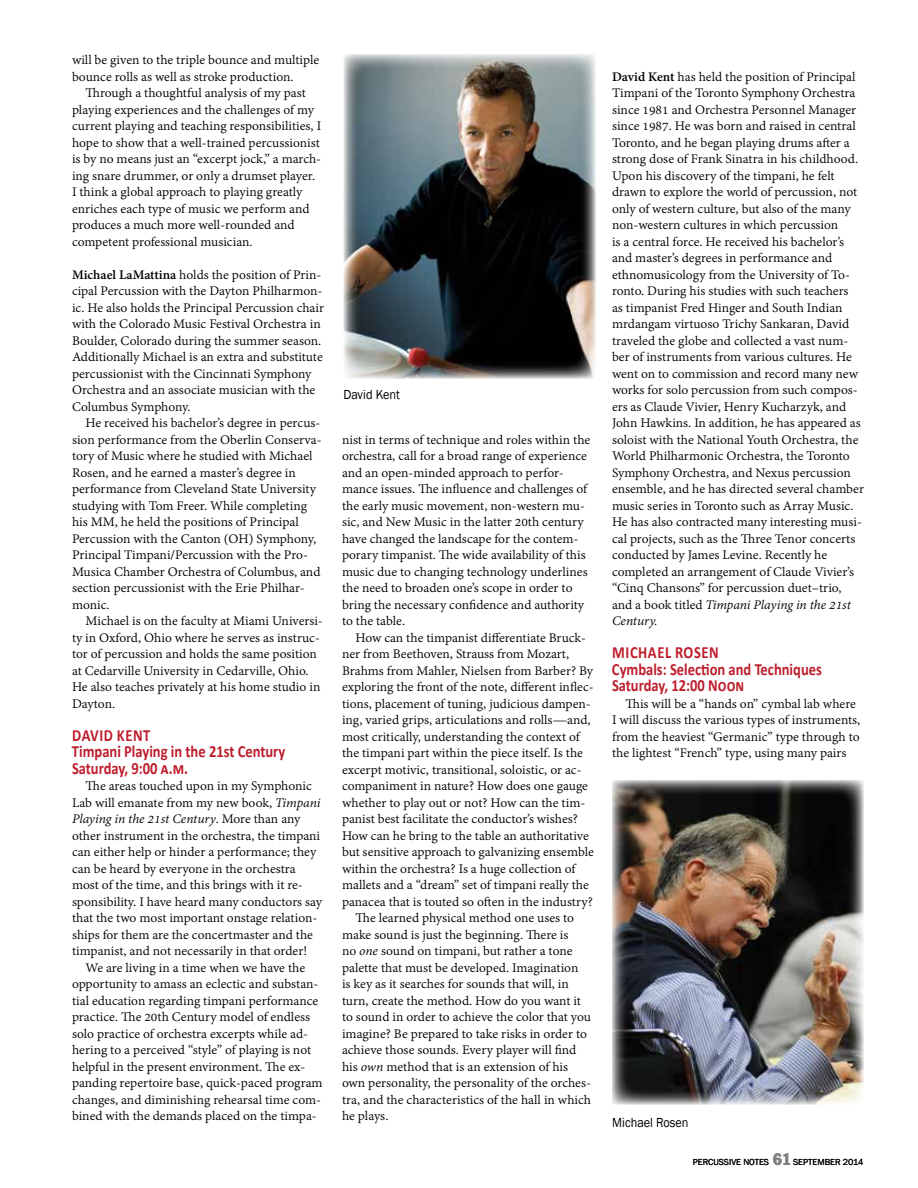
<style>
.page{position:relative;width:918px;height:1188px;background:#fff}
.page>*{position:absolute;margin:0;border:0;box-sizing:border-box;transform-origin:0 0}
.t1{font:700 17.1px/16.5px "Calibri";color:#be1e2d;scale:.85 1}
.t2{font:14.25px/16.5px "Adobe Devanagari";color:#000}
.t3{font:13.5px "Franklin Gothic";color:#000;scale:.91 1}
.t4{font:9px "Franklin Gothic";color:#000}
.s1{font-weight:700}
.s2{font-style:italic}
.s3{font-stretch:condensed;font-size:16.5px;color:#808285}
</style>
<div class="page">
<img style="left:344px;top:54px;width:252px;height:325px">
<img style="left:612px;top:780px;width:252px;height:325px">
<p class="t2" style="left:72px;top:53px;width:249px">will be given to the triple bounce and multiple bounce rolls as well as stroke production.</p>
<p class="t2" style="left:72px;top:86px;width:251px;text-indent:14px">Through a thoughtful analysis of my past playing experiences and the challenges of my current playing and teaching responsibilities, I hope to show that a well-trained percussionist is by no means just an “excerpt jock,” a march&shy;ing snare drummer, or only a drumset player.<br>I think a global approach to playing greatly enriches each type of music we perform and produces a much more well-rounded and competent professional musician.</p>
<p class="t2" style="left:72px;top:267px;width:254px"><span class="s1">Michael LaMattina</span> holds the position of Prin&shy;cipal Percussion with the Dayton Philharmon&shy;ic. He also holds the Principal Percussion chair with the Colorado Music Festival Orchestra in Boulder, Colorado during the summer season.<br>Additionally Michael is an extra and substitute percussionist with the Cincinnati Symphony Orchestra and an associate musician with the Columbus Symphony.</p>
<p class="t2" style="left:72px;top:416px;width:251px;text-indent:14px">He received his bachelor’s degree in percus&shy;sion performance from the Oberlin Conserva&shy;tory of Music where he studied with Michael Rosen, and he earned a master’s degree in performance from Cleveland State University studying with Tom Freer. While completing his MM, he held the positions of Principal Percussion with the Canton (OH) Symphony, Principal Timpani/Percussion with the Pro-Musica Chamber Orchestra of Columbus, and section percussionist with the Erie Philhar&shy;monic.</p>
<p class="t2" style="left:72px;top:614px;width:252px;text-indent:14px">Michael is on the faculty at Miami Universi&shy;ty in Oxford, Ohio where he serves as instruc&shy;tor of percussion and holds the same position at Cedarville University in Cedarville, Ohio.<br>He also teaches privately at his home studio in Dayton.</p>
<p class="t1" style="left:72px;top:726px;width:253px">DAVID KENT<br>Timpani Playing in the 21st Century<br>Saturday, 9:00 a.m.</p>
<p class="t2" style="left:72px;top:779px;width:252px;text-indent:14px">The areas touched upon in my Symphonic Lab will emanate from my new book, <span class="s2">Timpani Playing in the 21st Century</span>. More than any other instrument in the orchestra, the timpani can either help or hinder a performance; they can be heard by everyone in the orchestra most of the time, and this brings with it re&shy;sponsibility. I have heard many conductors say that the two most important onstage relation&shy;ships for them are the concertmaster and the timpanist, and not necessarily in that order!</p>
<p class="t2" style="left:72px;top:960px;width:252px;text-indent:14px">We are living in a time when we have the opportunity to amass an eclectic and substan&shy;tial education regarding timpani performance practice. The 20th Century model of endless solo practice of orchestra excerpts while ad&shy;hering to a perceived “style” of playing is not helpful in the present environment. The ex&shy;panding repertoire base, quick-paced program changes, and diminishing rehearsal time com&shy;bined with the demands placed on the timpa-</p>
<p class="t3" style="left:344px;top:387px;width:64px">David Kent</p>
<p class="t2" style="left:342px;top:432px;width:250px">nist in terms of technique and roles within the orchestra, call for a broad range of experience and an open-minded approach to perfor&shy;mance issues. The influence and challenges of the early music movement, non-western mu&shy;sic, and New Music in the latter 20th century have changed the landscape for the contem&shy;porary timpanist. The wide availability of this music due to changing technology underlines the need to broaden one’s scope in order to bring the necessary confidence and authority to the table.</p>
<p class="t2" style="left:356px;top:630px;width:232px">How can the timpanist differentiate Bruck-</p>
<p class="t2" style="left:342px;top:647px;width:229px">ner from Beethoven, Strauss from Mozart,</p>
<p class="t2" style="left:342px;top:663px;width:253px">Brahms from Mahler, Nielsen from Barber? By</p>
<p class="t2" style="left:342px;top:680px;width:253px">exploring the front of the note, different inflec-</p>
<p class="t2" style="left:342px;top:696px;width:250px">tions, placement of tuning, judicious dampen-</p>
<p class="t2" style="left:342px;top:713px;width:250px">ing, varied grips, articulations and rolls—and,</p>
<p class="t2" style="left:342px;top:729px;width:239px">most critically, understanding the context of</p>
<p class="t2" style="left:342px;top:746px;width:243px">the timpani part within the piece itself. Is the</p>
<p class="t2" style="left:342px;top:762px;width:241px">excerpt motivic, transitional, soloistic, or ac-</p>
<p class="t2" style="left:342px;top:779px;width:248px">companiment in nature? How does one gauge</p>
<p class="t2" style="left:342px;top:795px;width:245px">whether to play out or not? How can the tim-</p>
<p class="t2" style="left:342px;top:812px;width:238px">panist best facilitate the conductor’s wishes?</p>
<p class="t2" style="left:342px;top:828px;width:248px">How can he bring to the table an authoritative</p>
<p class="t2" style="left:342px;top:845px;width:254px">but sensitive approach to galvanizing ensemble</p>
<p class="t2" style="left:342px;top:861px;width:235px">within the orchestra? Is a huge collection of</p>
<p class="t2" style="left:342px;top:878px;width:248px">mallets and a “dream” set of timpani really the</p>
<p class="t2" style="left:342px;top:894px;width:253px">panacea that is touted so often in the industry?</p>
<p class="t2" style="left:356px;top:911px;width:220px">The learned physical method one uses to</p>
<p class="t2" style="left:342px;top:927px;width:228px">make sound is just the beginning. There is</p>
<p class="t2" style="left:342px;top:944px;width:232px">no <span class="s2">one</span> sound on timpani, but rather a tone</p>
<p class="t2" style="left:342px;top:960px;width:238px">palette that must be developed. Imagination</p>
<p class="t2" style="left:342px;top:977px;width:228px">is key as it searches for sounds that will, in</p>
<p class="t2" style="left:342px;top:993px;width:240px">turn, create the method. How do you want it</p>
<p class="t2" style="left:342px;top:1010px;width:251px">to sound in order to achieve the color that you</p>
<p class="t2" style="left:342px;top:1026px;width:247px">imagine? Be prepared to take risks in order to</p>
<p class="t2" style="left:342px;top:1043px;width:236px">achieve those sounds. Every player will find</p>
<p class="t2" style="left:342px;top:1059px;width:228px">his <span class="s2">own</span> method that is an extension of his</p>
<p class="t2" style="left:342px;top:1076px;width:250px">own personality, the personality of the orches-</p>
<p class="t2" style="left:342px;top:1092px;width:251px">tra, and the characteristics of the hall in which</p>
<p class="t2" style="left:342px;top:1109px;width:48px">he plays.</p>
<p class="t2" style="left:612px;top:69px;width:254px"><span class="s1">David Kent</span> has held the position of Principal Timpani of the Toronto Symphony Orchestra since 1981 and Orchestra Personnel Manager since 1987. He was born and raised in central Toronto, and he began playing drums after a strong dose of Frank Sinatra in his childhood.<br>Upon his discovery of the timpani, he felt drawn to explore the world of percussion, not only of western culture, but also of the many non-western cultures in which percussion<br>is a central force. He received his bachelor’s and master’s degrees in performance and ethnomusicology from the University of To&shy;ronto. During his studies with such teachers<br>as timpanist Fred Hinger and South Indian mrdangam virtuoso Trichy Sankaran, David traveled the globe and collected a vast num&shy;ber of instruments from various cultures. He went on to commission and record many new works for solo percussion from such compos&shy;ers as Claude Vivier, Henry Kucharzyk, and John Hawkins. In addition, he has appeared as soloist with the National Youth Orchestra, the World Philharmonic Orchestra, the Toronto Symphony Orchestra, and Nexus percussion ensemble, and he has directed several chamber music series in Toronto such as Array Music.<br>He has also contracted many interesting musi&shy;cal projects, such as the Three Tenor concerts conducted by James Levine. Recently he completed an arrangement of Claude Vivier’s “Cinq Chansons” for percussion duet–trio, and a book titled <span class="s2">Timpani Playing in the 21st Century.</span></p>
<p class="t1" style="left:612px;top:644px;width:248px">MICHAEL ROSEN<br>Cymbals: Selection and Techniques<br>Saturday, 12:00 Noon</p>
<p class="t2" style="left:612px;top:696px;width:250px;text-indent:14px">This will be a “hands on” cymbal lab where I will discuss the various types of instruments, from the heaviest “Germanic” type through to the lightest “French” type, using many pairs</p>
<p class="t3" style="left:612px;top:1114px;width:85px">Michael Rosen</p>
<p class="t4" style="left:693px;top:1156px;width:172px">PERCUSSIVE NOTES <span class="s3">61</span> SEPTEMBER 2014</p>
</div>
